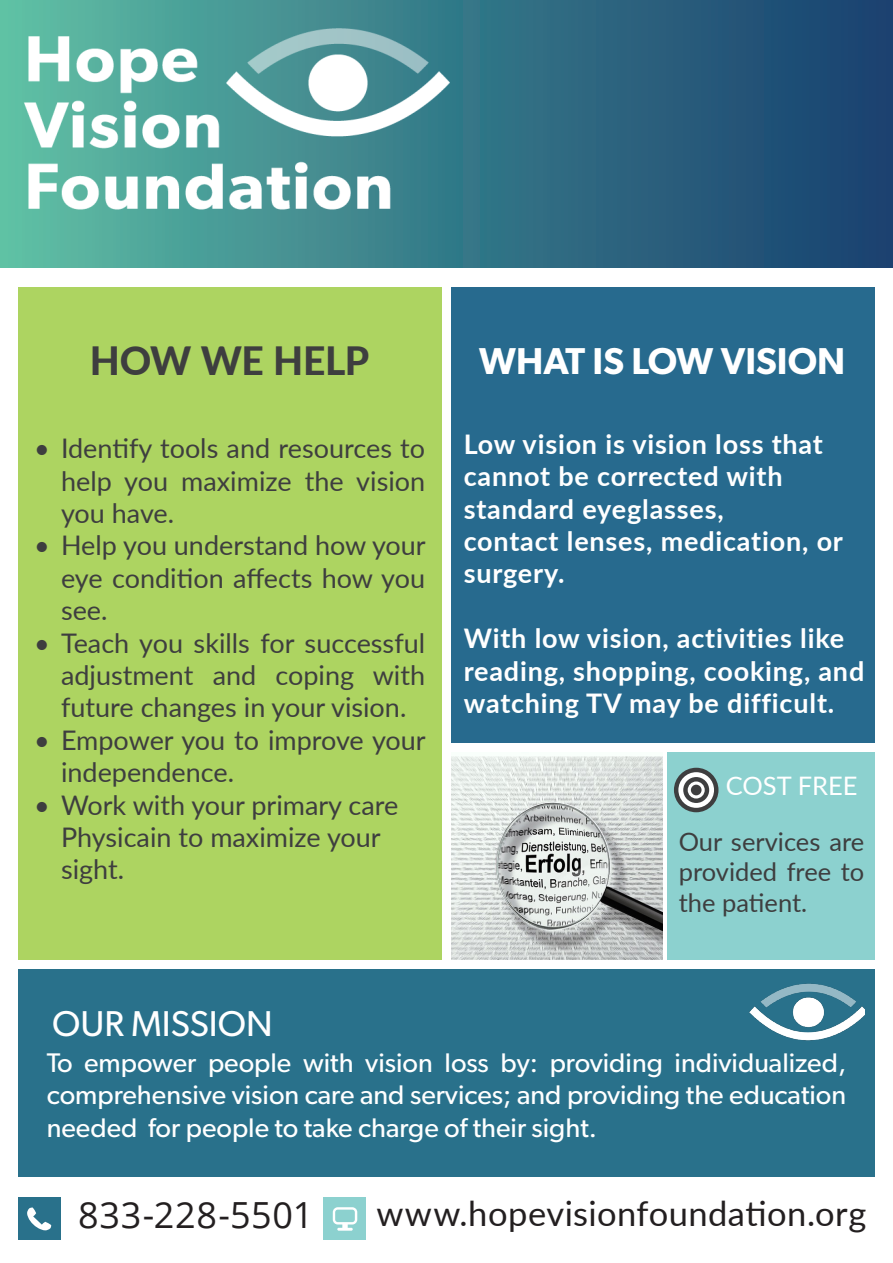
<style>
.page{position:relative;width:893px;height:1263px;background:#fff}
.page>*{position:absolute;margin:0;border:0;box-sizing:border-box;transform-origin:0 0}
.About_Company{font:800 39px "Lato";letter-spacing:-.01em;color:#3e3e3f}
.Service_Name{font:600 37.5px "Gibson";color:#fff}
.Contact{font:36px "Open Sans";letter-spacing:.015em;color:#231f20}
.Service_Name-2{font:36px "Gibson";color:#fff}
.Contact-2{font:34.5px "Lato";letter-spacing:.015em;color:#231f20}
.t1{font:27px/32.4px "Lato";color:#3e3e3f;text-align:justify}
.t2{font:700 27px/32.4px "Lato";letter-spacing:.03em;color:#fff}
.About_Company_Text{font:27px/32.4px "Gibson";color:#fff;text-align:justify}
.Service_Text{font:25.5px/30.6px "Lato";color:#3e3e3f;text-align:justify}
.Service_Name-3{font:25.5px "Lato";color:#fff}
</style>
<div class="page">
<div style="left:0;top:0;width:893px;height:268px;background:linear-gradient(to right,#5cbca4,#163d6f)"></div>
<img style="left:0;top:0;width:451px;height:247px">
<img style="left:451px;top:756px;width:211px;height:203px">
<div style="left:451px;top:287px;width:424px;height:455px;background:#276a8e"></div>
<div style="left:18px;top:969px;width:857px;height:207px;background:#29718b"></div>
<div style="left:668px;top:752px;width:207px;height:207px;background:#8cd1cf"></div>
<div style="left:18px;top:287px;width:424px;height:672px;background:#add461"></div>
<div style="left:674px;top:768px;width:44px;height:44px;background:#3e3e3f;border-radius:50%"></div>
<svg style="left:678px;top:772px;width:36px;height:36px"></svg>
<svg style="left:683px;top:777px;width:26px;height:26px"></svg>
<svg style="left:688px;top:781px;width:17px;height:17px"></svg>
<div style="left:691px;top:785px;width:10px;height:10px;background:#3e3e3f;border-radius:50%"></div>
<div style="left:18px;top:1198px;width:42px;height:42px;background:#29718b"></div>
<svg style="left:27px;top:1207px;width:24px;height:23px"></svg>
<div style="left:323px;top:1198px;width:42px;height:42px;background:#8cd1cf"></div>
<svg style="left:333px;top:1207px;width:24px;height:24px"></svg>
<img style="left:749px;top:983px;width:115px;height:58px">
<p class="About_Company" style="left:90px;top:332px;width:281px">HOW WE HELP</p>
<p class="t1" style="left:61px;top:431px;width:366px;text-indent:-27px">• Identify tools and resources to help you maximize the vision you have.</p>
<p class="t1" style="left:61px;top:528px;width:366px;text-indent:-27px">• Help you understand how your eye condition affects how you see.</p>
<p class="t1" style="left:61px;top:625px;width:366px;text-indent:-27px">• Teach you skills for successful adjustment and coping with future changes in your vision.</p>
<p class="t1" style="left:61px;top:723px;width:366px;text-indent:-27px">• Empower you to improve your independence.</p>
<p class="t1" style="left:61px;top:787px;width:339px;text-align:left;text-indent:-27px">• Work with your primary care<br>Physicain to maximize your sight.</p>
<p class="Service_Name-2" style="left:52px;top:1002px;width:222px">OUR MISSION</p>
<p class="Service_Name" style="left:479px;top:339px;width:368px">WHAT IS LOW VISION</p>
<p class="t2" style="left:464px;top:426px;width:361px">Low vision is vision loss that cannot be corrected with</p>
<p class="t2" style="left:464px;top:491px;width:261px">standard eyeglasses,</p>
<p class="t2" style="left:464px;top:524px;width:381px">contact lenses, medication, or surgery.</p>
<p class="t2" style="left:464px;top:621px;width:402px">With low vision, activities like reading, shopping, cooking, and watching TV may be difficult.</p>
<p class="Service_Name-3" style="left:726px;top:768px;width:133px">COST FREE</p>
<p class="Service_Text" style="left:679px;top:825px;width:187px">Our services are provided free to the patient.</p>
<p class="About_Company_Text" style="left:47px;top:1046px;width:801px">To empower people with vision loss by: providing individualized, comprehensive vision care and services; and providing the education needed for people to take charge of their sight.</p>
<p class="Contact" style="left:78px;top:1190px;width:237px">833-228-5501</p>
<p class="Contact-2" style="left:376px;top:1188px;width:491px">www.hopevisionfoundation.org</p>
</div>
